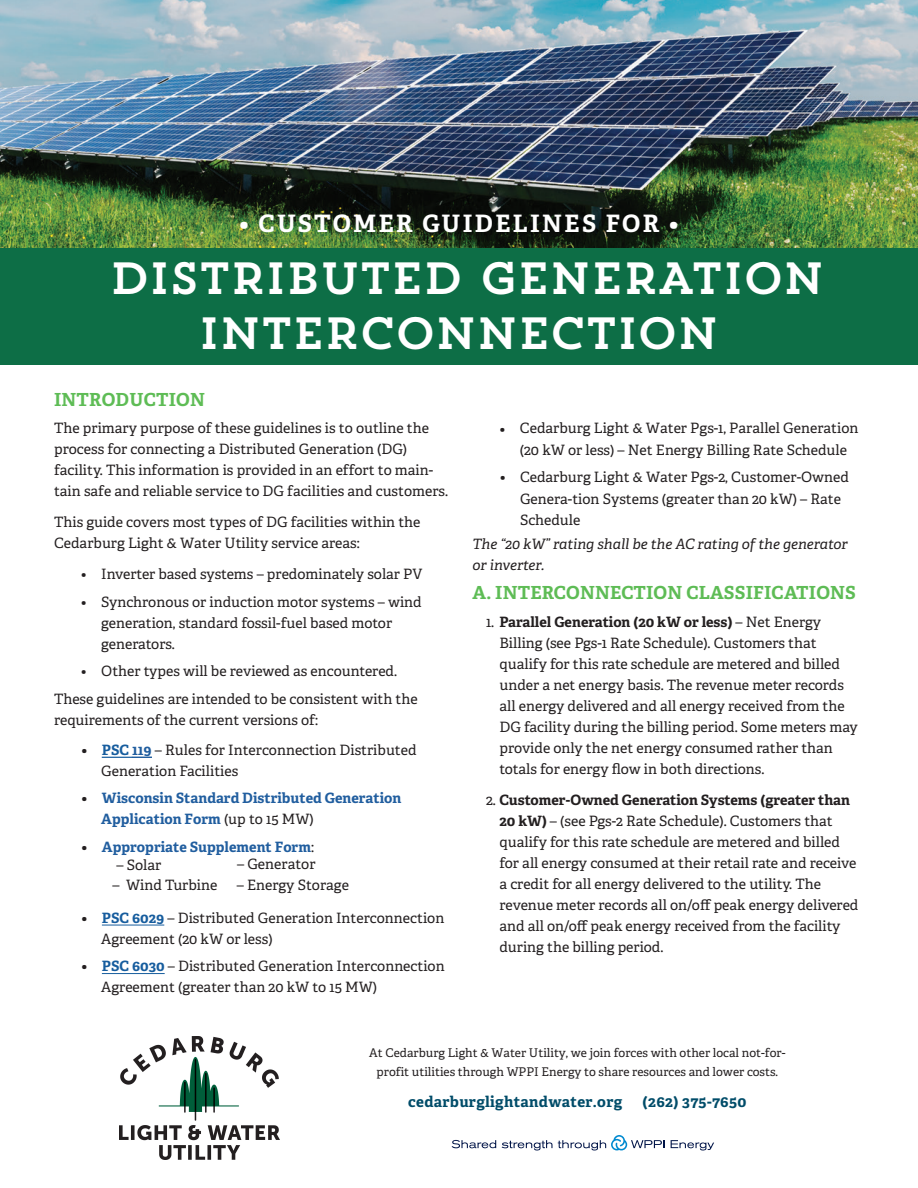
<style>
.page{position:relative;width:918px;height:1188px;background:#fff}
.page>*{position:absolute;margin:0;border:0;box-sizing:border-box;transform-origin:0 0}
.t1{font:45px/54.3px "Trend Slab One";letter-spacing:-.05em;color:#fff;text-align:center}
.t2{font:700 24px "Adelle";letter-spacing:.1em;color:#fff}
.t3{font:700 18px "Adelle";letter-spacing:.01em;color:#5ebc55}
.t4{font:700 15px "Adelle";letter-spacing:.02em;color:#004c69}
.t5{font:14.25px/21px "Adelle";color:#231f20}
.t6{font:700 14.25px/20.9px "Adelle";color:#215e9f}
.t7{font:italic 14.25px/21px "Adelle";color:#231f20}
.t8{font:12px/18.3px "Adelle";color:#231f20;text-align:center}
.s1{font-weight:700}
.s2{font-weight:700;color:#175d9e}
.s3{font-weight:700;color:#215e9f}
.s4{color:#231f20}
.s5{font-weight:400;color:#231f20}
.s6{font-weight:600;font-style:italic}
</style>
<div class="page">
<div style="left:0;top:236px;width:918px;height:129px;background:#0d6e46"></div>
<img style="left:0;top:0;width:918px;height:248px">
<hr style="left:102px;top:973px;width:63px;height:1px;background:#175d9e">
<hr style="left:102px;top:925px;width:62px;height:1px;background:#175d9e">
<svg style="left:132px;top:757px;width:20px;height:1px"></svg>
<hr style="left:102px;top:757px;width:30px;height:1px;background:#175d9e">
<svg style="left:452px;top:1140px;width:44px;height:8px"></svg>
<svg style="left:671px;top:1140px;width:43px;height:10px"></svg>
<svg style="left:502px;top:1135px;width:162px;height:15px"></svg>
<img style="left:120px;top:1037px;width:159px;height:123px">
<h2 class="t2" style="left:239px;top:208px;width:441px">• CUSTOMER GUIDELINES FOR •</h2>
<h1 class="t1" style="left:109px;top:251px;width:718px">DISTRIBUTED GENERATION<br>INTERCONNECTION</h1>
<p class="t3" style="left:54px;top:388px;width:152px">INTRODUCTION</p>
<p class="t5" style="left:54px;top:418px;width:396px">The primary purpose of these guidelines is to outline the process for connecting a Distributed Generation (DG) facility. This information is provided in an effort to main&shy;tain safe and reliable service to DG facilities and customers.</p>
<p class="t5" style="left:54px;top:512px;width:368px;line-height:20.5px">This guide covers most types of DG facilities within the<br>Cedarburg Light &amp; Water Utility service areas:</p>
<p class="t5" style="left:81px;top:563px;width:343px">• Inverter based systems – predominately solar PV</p>
<p class="t5" style="left:101px;top:591px;width:322px;text-indent:-20px">• Synchronous or induction motor systems – wind generation, standard fossil-fuel based motor generators.</p>
<p class="t5" style="left:54px;top:658px;width:365px;line-height:27.8px;text-align:center">• Other types will be reviewed as encountered.<br>These guidelines are intended to be consistent with the</p>
<p class="t5" style="left:54px;top:710px;width:266px">requirements of the current versions of:</p>
<p class="t5" style="left:101px;top:740px;width:317px;text-indent:-20px"><span class="s1">•</span> <span class="s2">PSC</span> <span class="s3">119</span> – Rules for Interconnection Distributed<br>Generation Facilities</p>
<p class="t6" style="left:101px;top:788px;width:302px;text-indent:-20px"><span class="s4">•</span> Wisconsin Standard Distributed Generation<br>Application Form <span class="s5">(up to 15 MW)</span></p>
<p class="t6" style="left:82px;top:837px;width:234px"><span class="s4">•</span> Appropriate Supplement Form<span class="s5">:</span></p>
<p class="t5" style="left:237px;top:854px;width:80px">– Generator</p>
<p class="t5" style="left:113px;top:875px;width:106px">– Wind Turbine</p>
<p class="t5" style="left:237px;top:875px;width:114px">– Energy Storage</p>
<p class="t5" style="left:101px;top:907px;width:345px;text-indent:-20px"><span class="s1">•</span> <span class="s2">PSC 6029</span> – Distributed Generation Interconnection<br>Agreement (20 kW or less)</p>
<p class="t5" style="left:101px;top:956px;width:345px;text-indent:-20px"><span class="s1">•</span> <span class="s2">PSC 6030</span> – Distributed Generation Interconnection<br>Agreement (greater than 20 kW to 15 MW)</p>
<p class="t5" style="left:116px;top:854px;width:46px">– Solar</p>
<p class="t5" style="left:520px;top:418px;width:340px;line-height:21.5px;text-indent:-20px"><span class="s6">•</span> Cedarburg Light &amp; Water Pgs-1, Parallel Generation (20 kW or less) – Net Energy Billing Rate Schedule</p>
<p class="t5" style="left:520px;top:467px;width:330px;text-indent:-20px"><span class="s6">•</span> Cedarburg Light &amp; Water Pgs-2, Customer-Owned<br>Genera-tion Systems (greater than 20 kW) – Rate<br>Schedule</p>
<p class="t7" style="left:472px;top:534px;width:377px">The “20 kW” rating shall be the AC rating of the generator or inverter.</p>
<p class="t3" style="left:472px;top:582px;width:385px">A. INTERCONNECTION CLASSIFICATIONS</p>
<p class="t5" style="left:499px;top:612px;width:360px;text-indent:-13px">1. <span class="s1">Parallel Generation (20 kW or less)</span> – Net Energy Billing (see Pgs-1 Rate Schedule). Customers that qualify for this rate schedule are metered and billed under a net energy basis. The revenue meter records all energy delivered and all energy received from the DG facility during the billing period. Some meters may provide only the net energy consumed rather than totals for energy flow in both directions.</p>
<p class="t5" style="left:499px;top:790px;width:360px;text-indent:-13px">2. <span class="s1">Customer-Owned Generation Systems (greater than 20 kW)</span> – (see Pgs-2 Rate Schedule). Customers that qualify for this rate schedule are metered and billed for all energy consumed at their retail rate and receive a credit for all energy delivered to the utility. The revenue meter records all on/off peak energy delivered and all on/off peak energy received from the facility during the billing period.</p>
<p class="t8" style="left:369px;top:1044px;width:418px">At Cedarburg Light &amp; Water Utility, we join forces with other local not-for&shy;profit utilities through WPPI Energy to share resources and lower costs.</p>
<p class="t4" style="left:408px;top:1092px;width:216px">cedarburglightandwater.org</p>
<p class="t4" style="left:643px;top:1092px;width:105px">(262) 375-7650</p>
</div>
